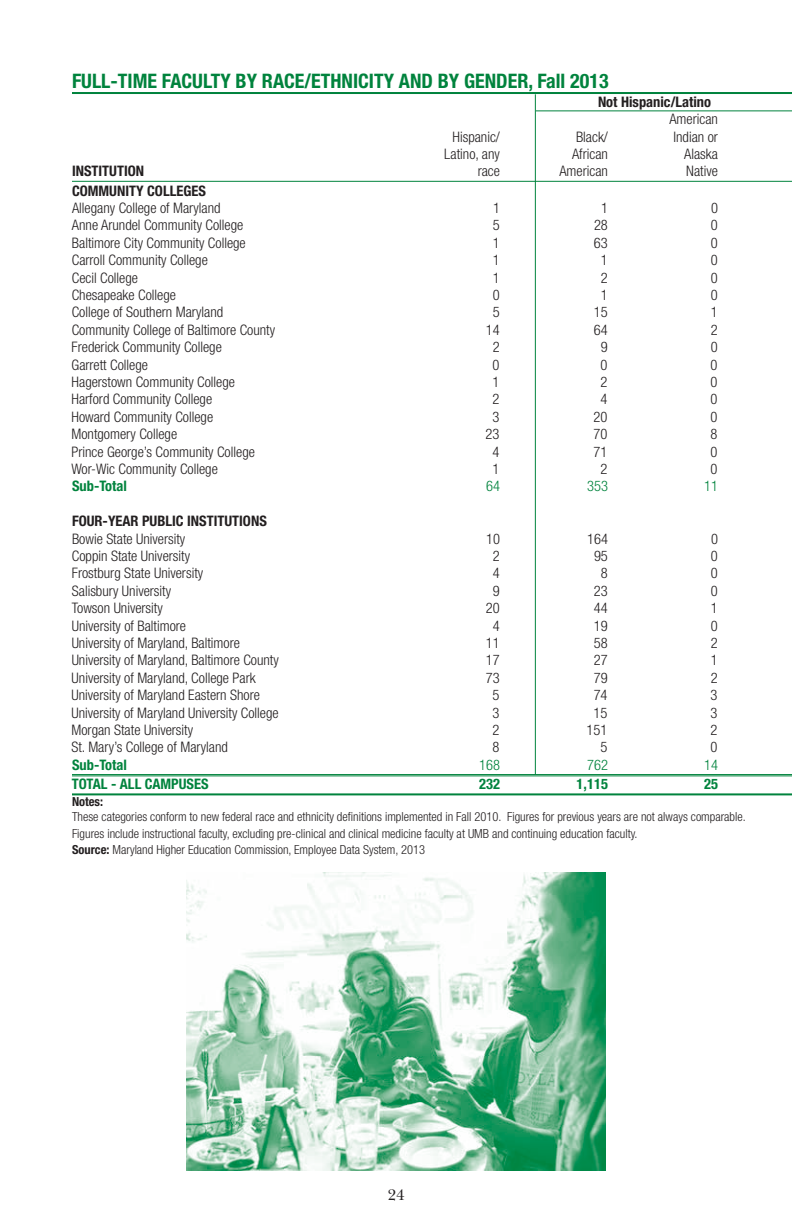
<style>
.page{position:relative;width:792px;height:1224px;background:#fff}
.page>*{position:absolute;margin:0;border:0;box-sizing:border-box;transform-origin:0 0}
.t1{font:700 condensed 20px "Helvetica Neue";color:#00833d}
.t2{font:16px "New Baskerville";color:#231f20}
.t3{font:300 condensed 14.4px "Helvetica Neue";color:#231f20}
.t4{font:700 condensed 14.4px "Helvetica Neue";color:#231f20}
.t5{font:700 condensed 14.4px "Helvetica Neue";color:#00833d}
.t6{font:300 condensed 14.4px "Helvetica Neue";color:#00833d}
.t7{font:300 condensed 12.4px/16.8px "Helvetica Neue";color:#231f20}
.t8{font:700 condensed 12.4px "Helvetica Neue";color:#231f20}
.s1{font-weight:700}
</style>
<div class="page">
<hr style="left:72px;top:92px;width:720px;height:2px;background:#00833d">
<hr style="left:72px;top:181px;width:720px;height:1px;background:#00833d">
<hr style="left:72px;top:774px;width:720px;height:1px;background:#00833d">
<hr style="left:72px;top:776px;width:720px;height:1px;background:#00833d">
<hr style="left:72px;top:793px;width:720px;height:2px;background:#00833d">
<img style="left:187px;top:872px;width:418px;height:299px">
<hr style="left:536px;top:110px;width:256px;height:1px;background:#00833d">
<hr style="left:535px;top:94px;width:1px;height:681px;background:#00833d">
<h1 class="t1" style="left:72px;top:68px;width:538px">FULL-TIME FACULTY BY RACE/ETHNICITY AND BY GENDER, Fall 2013</h1>
<p class="t4" style="left:598px;top:93px;width:115px">Not Hispanic/Latino</p>
<p class="t3" style="left:669px;top:111px;width:50px">American</p>
<p class="t3" style="left:453px;top:128px;width:49px">Hispanic/</p>
<p class="t3" style="left:576px;top:128px;width:33px">Black/</p>
<p class="t3" style="left:673px;top:128px;width:46px">Indian or</p>
<p class="t3" style="left:444px;top:146px;width:57px">Latino, any</p>
<p class="t3" style="left:572px;top:146px;width:37px">African</p>
<p class="t3" style="left:684px;top:146px;width:35px">Alaska</p>
<p class="t4" style="left:72px;top:162px;width:74px">INSTITUTION</p>
<p class="t3" style="left:478px;top:163px;width:24px">race</p>
<p class="t3" style="left:559px;top:163px;width:50px">American</p>
<p class="t3" style="left:686px;top:163px;width:33px">Native</p>
<p class="t4" style="left:72px;top:182px;width:135px">COMMUNITY COLLEGES</p>
<p class="t3" style="left:72px;top:200px;width:150px">Allegany College of Maryland</p>
<p class="t3" style="left:493px;top:200px;width:8px">1</p>
<p class="t3" style="left:601px;top:200px;width:8px">1</p>
<p class="t3" style="left:711px;top:200px;width:8px">0</p>
<p class="t3" style="left:72px;top:217px;width:173px">Anne Arundel Community College</p>
<p class="t3" style="left:493px;top:217px;width:8px">5</p>
<p class="t3" style="left:594px;top:217px;width:15px">28</p>
<p class="t3" style="left:711px;top:217px;width:8px">0</p>
<p class="t3" style="left:72px;top:234px;width:175px">Baltimore City Community College</p>
<p class="t3" style="left:493px;top:234px;width:8px">1</p>
<p class="t3" style="left:594px;top:234px;width:15px">63</p>
<p class="t3" style="left:711px;top:234px;width:8px">0</p>
<p class="t3" style="left:72px;top:252px;width:138px">Carroll Community College</p>
<p class="t3" style="left:493px;top:252px;width:8px">1</p>
<p class="t3" style="left:601px;top:252px;width:8px">1</p>
<p class="t3" style="left:711px;top:252px;width:8px">0</p>
<p class="t3" style="left:72px;top:269px;width:68px">Cecil College</p>
<p class="t3" style="left:493px;top:269px;width:8px">1</p>
<p class="t3" style="left:601px;top:269px;width:8px">2</p>
<p class="t3" style="left:711px;top:269px;width:8px">0</p>
<p class="t3" style="left:72px;top:287px;width:106px">Chesapeake College</p>
<p class="t3" style="left:493px;top:287px;width:8px">0</p>
<p class="t3" style="left:601px;top:287px;width:8px">1</p>
<p class="t3" style="left:711px;top:287px;width:8px">0</p>
<p class="t3" style="left:72px;top:304px;width:153px">College of Southern Maryland</p>
<p class="t3" style="left:493px;top:304px;width:8px">5</p>
<p class="t3" style="left:594px;top:304px;width:15px">15</p>
<p class="t3" style="left:711px;top:304px;width:8px">1</p>
<p class="t3" style="left:72px;top:321px;width:205px">Community College of Baltimore County</p>
<p class="t3" style="left:486px;top:321px;width:15px">14</p>
<p class="t3" style="left:594px;top:321px;width:15px">64</p>
<p class="t3" style="left:711px;top:321px;width:8px">2</p>
<p class="t3" style="left:72px;top:339px;width:152px">Frederick Community College</p>
<p class="t3" style="left:493px;top:339px;width:8px">2</p>
<p class="t3" style="left:601px;top:339px;width:8px">9</p>
<p class="t3" style="left:711px;top:339px;width:8px">0</p>
<p class="t3" style="left:72px;top:356px;width:78px">Garrett College</p>
<p class="t3" style="left:493px;top:356px;width:8px">0</p>
<p class="t3" style="left:601px;top:356px;width:8px">0</p>
<p class="t3" style="left:711px;top:356px;width:8px">0</p>
<p class="t3" style="left:72px;top:374px;width:165px">Hagerstown Community College</p>
<p class="t3" style="left:493px;top:374px;width:8px">1</p>
<p class="t3" style="left:601px;top:374px;width:8px">2</p>
<p class="t3" style="left:711px;top:374px;width:8px">0</p>
<p class="t3" style="left:72px;top:391px;width:142px">Harford Community College</p>
<p class="t3" style="left:493px;top:391px;width:8px">2</p>
<p class="t3" style="left:601px;top:391px;width:8px">4</p>
<p class="t3" style="left:711px;top:391px;width:8px">0</p>
<p class="t3" style="left:71px;top:408px;width:143px">Howard Community College</p>
<p class="t3" style="left:493px;top:408px;width:8px">3</p>
<p class="t3" style="left:594px;top:408px;width:15px">20</p>
<p class="t3" style="left:711px;top:408px;width:8px">0</p>
<p class="t3" style="left:71px;top:426px;width:107px">Montgomery College</p>
<p class="t3" style="left:486px;top:426px;width:15px">23</p>
<p class="t3" style="left:594px;top:426px;width:15px">70</p>
<p class="t3" style="left:710px;top:426px;width:8px">8</p>
<p class="t3" style="left:71px;top:443px;width:185px">Prince George’s Community College</p>
<p class="t3" style="left:492px;top:443px;width:8px">4</p>
<p class="t3" style="left:593px;top:443px;width:15px">71</p>
<p class="t3" style="left:710px;top:443px;width:8px">0</p>
<p class="t3" style="left:71px;top:461px;width:148px">Wor-Wic Community College</p>
<p class="t3" style="left:492px;top:461px;width:8px">1</p>
<p class="t3" style="left:600px;top:461px;width:8px">2</p>
<p class="t3" style="left:710px;top:461px;width:8px">0</p>
<p class="t5" style="left:72px;top:477px;width:56px">Sub-Total</p>
<p class="t6" style="left:486px;top:478px;width:15px">64</p>
<p class="t6" style="left:587px;top:478px;width:22px">353</p>
<p class="t6" style="left:704px;top:478px;width:15px">11</p>
<p class="t4" style="left:72px;top:512px;width:196px">FOUR-YEAR PUBLIC INSTITUTIONS</p>
<p class="t3" style="left:72px;top:530px;width:115px">Bowie State University</p>
<p class="t3" style="left:486px;top:530px;width:15px">10</p>
<p class="t3" style="left:587px;top:530px;width:22px">164</p>
<p class="t3" style="left:711px;top:530px;width:8px">0</p>
<p class="t3" style="left:72px;top:548px;width:120px">Coppin State University</p>
<p class="t3" style="left:493px;top:548px;width:8px">2</p>
<p class="t3" style="left:594px;top:548px;width:15px">95</p>
<p class="t3" style="left:711px;top:548px;width:8px">0</p>
<p class="t3" style="left:72px;top:565px;width:133px">Frostburg State University</p>
<p class="t3" style="left:493px;top:565px;width:8px">4</p>
<p class="t3" style="left:601px;top:565px;width:8px">8</p>
<p class="t3" style="left:711px;top:565px;width:8px">0</p>
<p class="t3" style="left:72px;top:582px;width:101px">Salisbury University</p>
<p class="t3" style="left:493px;top:582px;width:8px">9</p>
<p class="t3" style="left:594px;top:582px;width:15px">23</p>
<p class="t3" style="left:711px;top:582px;width:8px">0</p>
<p class="t3" style="left:72px;top:600px;width:92px">Towson University</p>
<p class="t3" style="left:486px;top:600px;width:15px">20</p>
<p class="t3" style="left:594px;top:600px;width:15px">44</p>
<p class="t3" style="left:711px;top:600px;width:8px">1</p>
<p class="t3" style="left:72px;top:617px;width:116px">University of Baltimore</p>
<p class="t3" style="left:493px;top:617px;width:8px">4</p>
<p class="t3" style="left:594px;top:617px;width:15px">19</p>
<p class="t3" style="left:711px;top:617px;width:8px">0</p>
<p class="t3" style="left:72px;top:635px;width:170px">University of Maryland, Baltimore</p>
<p class="t3" style="left:486px;top:635px;width:15px">11</p>
<p class="t3" style="left:594px;top:635px;width:15px">58</p>
<p class="t3" style="left:711px;top:635px;width:8px">2</p>
<p class="t3" style="left:72px;top:652px;width:209px">University of Maryland, Baltimore County</p>
<p class="t3" style="left:486px;top:652px;width:15px">17</p>
<p class="t3" style="left:594px;top:652px;width:15px">27</p>
<p class="t3" style="left:711px;top:652px;width:8px">1</p>
<p class="t3" style="left:72px;top:669px;width:186px">University of Maryland, College Park</p>
<p class="t3" style="left:486px;top:669px;width:15px">73</p>
<p class="t3" style="left:594px;top:669px;width:15px">79</p>
<p class="t3" style="left:711px;top:669px;width:8px">2</p>
<p class="t3" style="left:72px;top:687px;width:190px">University of Maryland Eastern Shore</p>
<p class="t3" style="left:493px;top:687px;width:8px">5</p>
<p class="t3" style="left:594px;top:687px;width:15px">74</p>
<p class="t3" style="left:711px;top:687px;width:8px">3</p>
<p class="t3" style="left:72px;top:704px;width:209px">University of Maryland University College</p>
<p class="t3" style="left:493px;top:704px;width:8px">3</p>
<p class="t3" style="left:594px;top:704px;width:15px">15</p>
<p class="t3" style="left:711px;top:704px;width:8px">3</p>
<p class="t3" style="left:72px;top:722px;width:123px">Morgan State University</p>
<p class="t3" style="left:493px;top:722px;width:8px">2</p>
<p class="t3" style="left:587px;top:722px;width:22px">151</p>
<p class="t3" style="left:711px;top:722px;width:8px">2</p>
<p class="t3" style="left:71px;top:739px;width:158px">St. Mary’s College of Maryland</p>
<p class="t3" style="left:493px;top:739px;width:8px">8</p>
<p class="t3" style="left:601px;top:739px;width:8px">5</p>
<p class="t3" style="left:711px;top:739px;width:8px">0</p>
<p class="t5" style="left:72px;top:756px;width:56px">Sub-Total</p>
<p class="t6" style="left:479px;top:756px;width:22px">168</p>
<p class="t6" style="left:587px;top:756px;width:22px">762</p>
<p class="t6" style="left:704px;top:756px;width:15px">14</p>
<p class="t5" style="left:72px;top:775px;width:138px">TOTAL - ALL CAMPUSES</p>
<p class="t5" style="left:479px;top:775px;width:22px">232</p>
<p class="t5" style="left:577px;top:775px;width:33px">1,115</p>
<p class="t5" style="left:704px;top:775px;width:15px">25</p>
<p class="t8" style="left:72px;top:794px;width:33px">Notes:</p>
<p class="t7" style="left:72px;top:808px;width:675px">These categories conform to new federal race and ethnicity definitions implemented in Fall 2010. Figures for previous years are not always comparable.<br>Figures include instructional faculty, excluding pre-clinical and clinical medicine faculty at UMB and continuing education faculty.<br><span class="s1">Source:</span> Maryland Higher Education Commission, Employee Data System, 2013</p>
<p class="t2" style="left:388px;top:1185px;width:18px">24</p>
</div>
